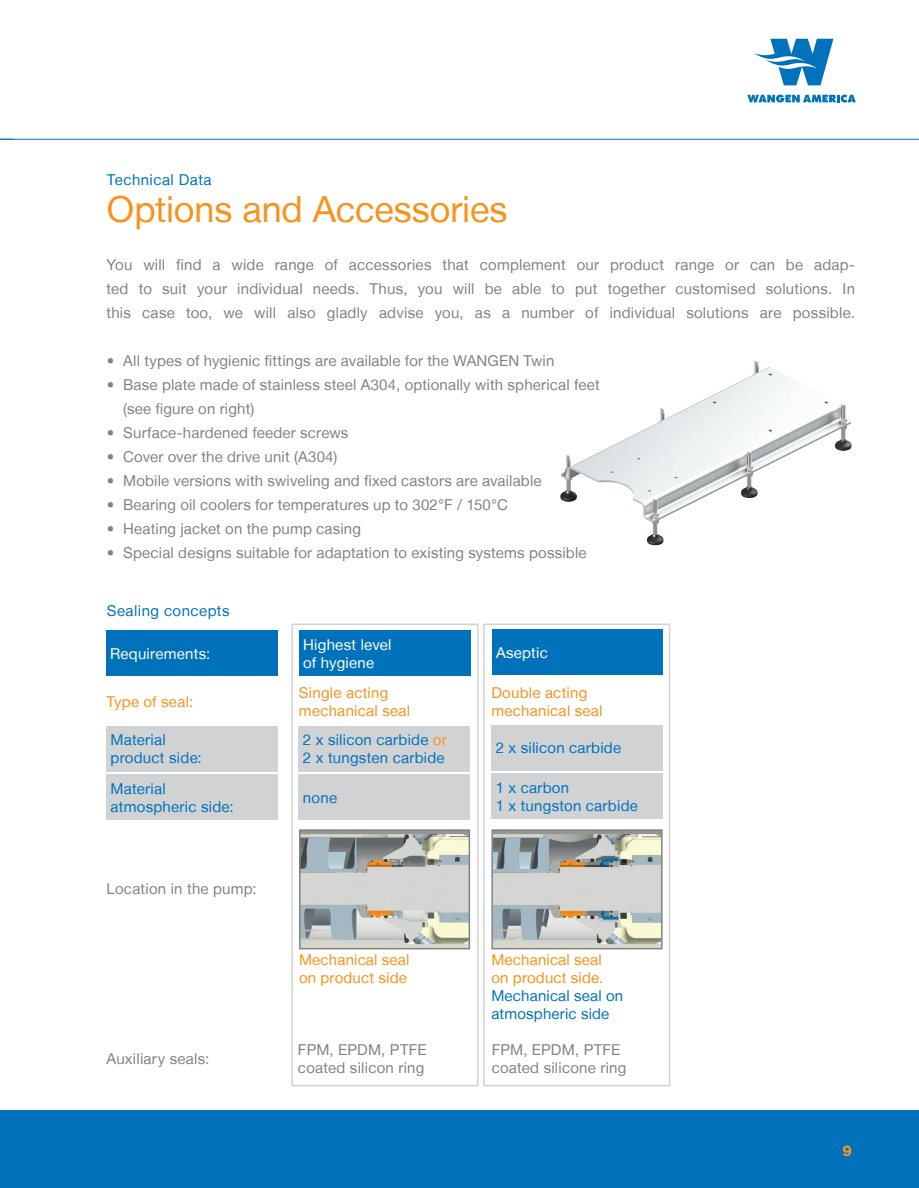
<style>
.page{position:relative;width:919px;height:1188px;background:#fff}
.page>*{position:absolute;margin:0;border:0;box-sizing:border-box;transform-origin:0 0}
.t1{font:36px "Helvetica Neue LT";letter-spacing:-.005em;color:#f7931d}
.t2{font:15px/24px "Helvetica Neue LT";letter-spacing:.01em;color:#808285}
.t3{font:15px/18px "Helvetica Neue LT";letter-spacing:.02em;color:#0072bc}
.t4{font:15px/18px "Helvetica Neue LT";letter-spacing:.015em;color:#f7931d}
.t5{font:15px/18px "Helvetica Neue LT";letter-spacing:.015em;color:#fff}
.t6{font:800 15px "Helvetica Neue LT";color:#f7931d}
.s1{color:#f7931d}
</style>
<div class="page">
<div style="left:0;top:1109px;width:918px;height:78px;background:#0072bc"></div>
<svg style="left:747px;top:95px;width:108px;height:7px"></svg>
<svg style="left:754px;top:39px;width:79px;height:46px"></svg>
<hr style="left:0;top:139px;width:918px;height:1px;background:#0072bc">
<svg style="left:0;top:139px;width:13px;height:1px"></svg>
<img style="left:560px;top:360px;width:292px;height:186px">
<div style="left:291px;top:623px;width:187px;height:463px;border:2px solid #d1d2d4"></div>
<div style="left:483px;top:623px;width:187px;height:463px;border:2px solid #d1d2d4"></div>
<div style="left:106px;top:630px;width:171px;height:46px;background:#0072bc"></div>
<div style="left:299px;top:630px;width:171px;height:46px;background:#0072bc"></div>
<div style="left:298px;top:726px;width:172px;height:45px;background:#d1d2d4"></div>
<div style="left:298px;top:774px;width:172px;height:46px;background:#d1d2d4"></div>
<div style="left:491px;top:725px;width:171px;height:45px;background:#d1d2d4"></div>
<div style="left:491px;top:773px;width:171px;height:46px;background:#d1d2d4"></div>
<div style="left:106px;top:726px;width:171px;height:45px;background:#d1d2d4"></div>
<div style="left:106px;top:774px;width:171px;height:46px;background:#d1d2d4"></div>
<div style="left:491px;top:629px;width:171px;height:46px;background:#0072bc"></div>
<img style="left:494px;top:832px;width:165px;height:114px">
<div style="left:491px;top:829px;width:171px;height:120px;border:2px solid #808285"></div>
<img style="left:302px;top:832px;width:165px;height:114px">
<div style="left:299px;top:829px;width:171px;height:120px;border:2px solid #808285"></div>
<p class="t3" style="left:107px;top:170px;width:106px">Technical Data</p>
<h1 class="t1" style="left:107px;top:187px;width:402px">Options and Accessories</h1>
<p class="t2" style="left:106px;top:252px;width:749px;text-align:justify">You will find a wide range of accessories that complement our product range or can be adap&shy;ted to suit your individual needs. Thus, you will be able to put together customised solutions. In this case too, we will also gladly advise you, as a number of individual solutions are possible.</p>
<p class="t2" style="left:107px;top:348px;width:449px">• All types of hygienic fittings are available for the WANGEN Twin</p>
<p class="t2" style="left:123px;top:372px;width:478px;text-indent:-16px">• Base plate made of stainless steel A304, optionally with spherical feet (see figure on right)</p>
<p class="t2" style="left:107px;top:420px;width:243px">• Surface-hardened feeder screws</p>
<p class="t2" style="left:107px;top:444px;width:232px">• Cover over the drive unit (A304)</p>
<p class="t2" style="left:107px;top:468px;width:436px">• Mobile versions with swiveling and fixed castors are available</p>
<p class="t2" style="left:107px;top:492px;width:402px">• Bearing oil coolers for temperatures up to 302°F / 150°C</p>
<p class="t2" style="left:107px;top:516px;width:256px">• Heating jacket on the pump casing</p>
<p class="t2" style="left:107px;top:540px;width:481px">• Special designs suitable for adaptation to existing systems possible</p>
<p class="t3" style="left:107px;top:601px;width:124px">Sealing concepts</p>
<p class="t5" style="left:110px;top:644px;width:102px">Requirements:</p>
<p class="t5" style="left:303px;top:635px;width:90px">Highest level of hygiene</p>
<p class="t5" style="left:496px;top:643px;width:53px">Aseptic</p>
<p class="t4" style="left:106px;top:692px;width:88px">Type of seal:</p>
<p class="t3" style="left:110px;top:730px;width:93px">Material product side:</p>
<p class="t3" style="left:110px;top:779px;width:125px">Material atmospheric side:</p>
<p class="t2" style="left:106px;top:876px;width:152px">Location in the pump:</p>
<p class="t2" style="left:106px;top:1046px;width:104px">Auxiliary seals:</p>
<p class="t4" style="left:299px;top:683px;width:113px">Single acting mechanical seal</p>
<p class="t4" style="left:491px;top:684px;width:113px">Double acting mechanical seal</p>
<p class="t3" style="left:303px;top:730px;width:145px">2 x silicon carbide <span class="s1">or<br></span>2 x tungsten carbide</p>
<p class="t3" style="left:303px;top:788px;width:36px">none</p>
<p class="t3" style="left:495px;top:738px;width:127px">2 x silicon carbide</p>
<p class="t3" style="left:495px;top:778px;width:144px">1 x carbon<br>1 x tungston carbide</p>
<p class="t4" style="left:299px;top:950px;width:112px">Mechanical seal on product side</p>
<p class="t4" style="left:491px;top:950px;width:113px">Mechanical seal on product side.</p>
<p class="t3" style="left:491px;top:986px;width:133px">Mechanical seal on atmospheric side</p>
<p class="t2" style="left:298px;top:1040px;width:130px;line-height:18px">FPM, EPDM, PTFE coated silicon ring</p>
<p class="t2" style="left:491px;top:1040px;width:136px;line-height:18px">FPM, EPDM, PTFE coated silicone ring</p>
<p class="t6" style="left:842px;top:1142px;width:11px">9</p>
</div>
